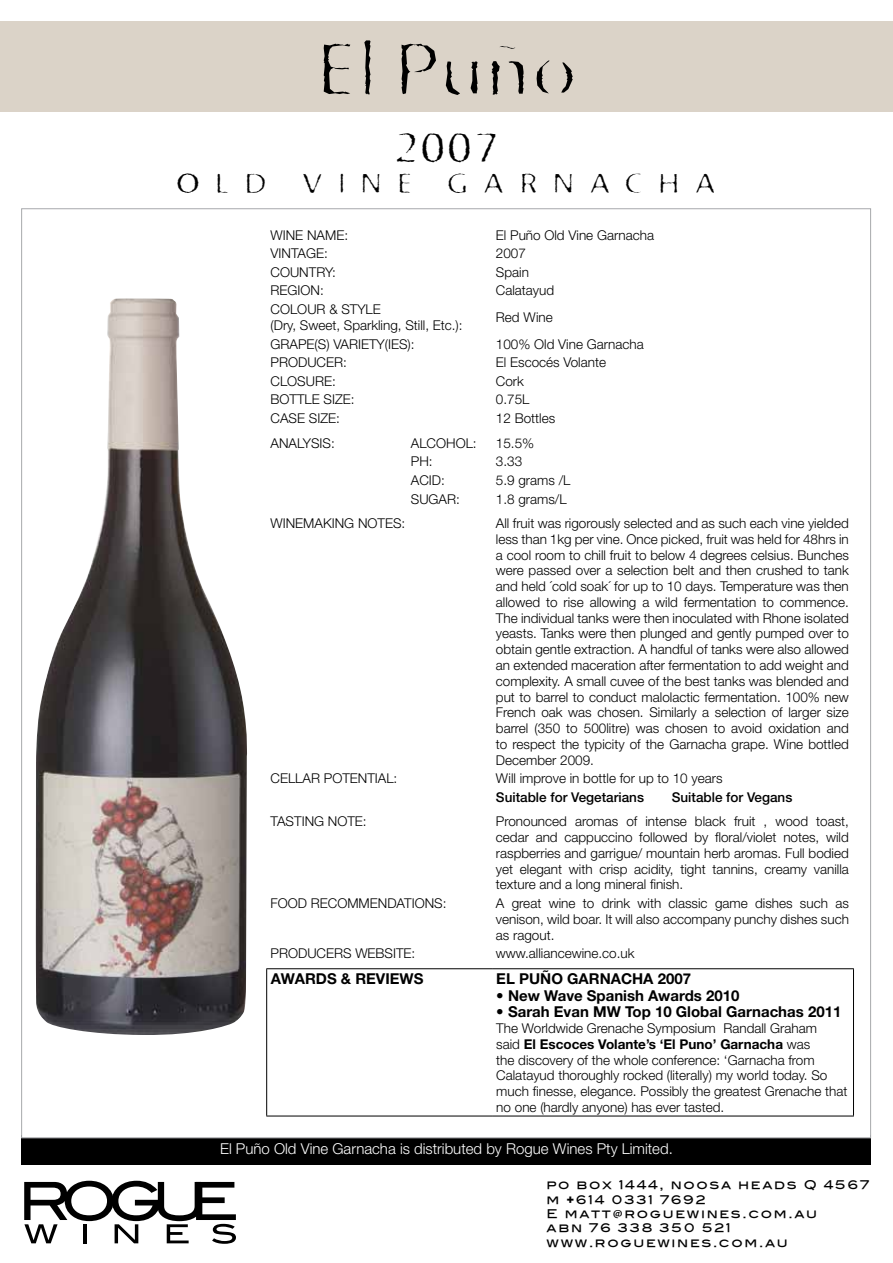
<style>
.page{position:relative;width:893px;height:1263px;background:#fff}
.page>*{position:absolute;margin:0;border:0;box-sizing:border-box;transform-origin:0 0}
.t1{font:79.65px "Advert Rough One";letter-spacing:-.02em;color:#000}
.t2{font:45px "Advert Rough One";color:#000}
.t3{font:30px "Advert Rough One";letter-spacing:.45em;color:#000}
.t4{font:700 15px "Helvetica Neue LT Std";color:#000}
.t5{font:300 15px "Helvetica Neue LT Std";color:#fff}
.t6{font:300 13.5px/15.8px "Helvetica Neue LT Std";color:#000;text-align:justify}
.t7{font:500 13.5px "Helvetica Neue LT Std";color:#000}
.t8{font:12px/14.4px "Blair Md ITCTT Medium";letter-spacing:.14em;color:#000}
.s1{font-weight:700}
.s2{font-family:"Arial";font-weight:900}
</style>
<div class="page">
<svg style="left:24px;top:1181px;width:212px;height:63px"></svg>
<div style="left:21px;top:1135px;width:850px;height:29px;background:#000"></div>
<div style="left:21px;top:208px;width:850px;height:930px;background:#fff;border:1px solid #a7a9ac"></div>
<img style="left:36px;top:298px;width:211px;height:737px">
<hr style="left:266px;top:968px;width:226px;height:1px;background:#000">
<hr style="left:266px;top:969px;width:1px;height:147px;background:#000">
<hr style="left:492px;top:968px;width:362px;height:1px;background:#000">
<hr style="left:853px;top:969px;width:1px;height:147px;background:#000">
<hr style="left:266px;top:1116px;width:226px;height:1px;background:#000">
<hr style="left:492px;top:1116px;width:362px;height:1px;background:#000">
<div style="left:0;top:21px;width:893px;height:91px;background:#dbd3c8"></div>
<h1 class="t1" style="left:314px;top:25px;width:266px">El Puño</h1>
<h2 class="t2" style="left:393px;top:123px;width:108px">2007</h2>
<h3 class="t3" style="left:175px;top:166px;width:543px">OLD VINE GARNACHA</h3>
<p class="t6" style="left:271px;top:227px;width:79px">WINE NAME:</p>
<p class="t6" style="left:496px;top:227px;width:160px">El Puño Old Vine Garnacha</p>
<p class="t6" style="left:271px;top:245px;width:59px">VINTAGE:</p>
<p class="t6" style="left:496px;top:245px;width:32px">2007</p>
<p class="t6" style="left:271px;top:264px;width:67px">COUNTRY:</p>
<p class="t6" style="left:496px;top:264px;width:35px">Spain</p>
<p class="t6" style="left:271px;top:282px;width:55px">REGION:</p>
<p class="t6" style="left:496px;top:282px;width:60px">Calatayud</p>
<p class="t6" style="left:271px;top:301px;width:194px">COLOUR &amp; STYLE<br>(Dry, Sweet, Sparkling, Still, Etc.):</p>
<p class="t6" style="left:496px;top:309px;width:58px">Red Wine</p>
<p class="t6" style="left:271px;top:336px;width:146px">GRAPE(S) VARIETY(IES):</p>
<p class="t6" style="left:496px;top:336px;width:149px">100% Old Vine Garnacha</p>
<p class="t6" style="left:271px;top:354px;width:78px">PRODUCER:</p>
<p class="t6" style="left:496px;top:354px;width:112px">El Escocés Volante</p>
<p class="t6" style="left:271px;top:373px;width:67px">CLOSURE:</p>
<p class="t6" style="left:496px;top:373px;width:30px">Cork</p>
<p class="t6" style="left:271px;top:391px;width:86px">BOTTLE SIZE:</p>
<p class="t6" style="left:496px;top:391px;width:35px">0.75L</p>
<p class="t6" style="left:271px;top:410px;width:71px">CASE SIZE:</p>
<p class="t6" style="left:496px;top:410px;width:61px">12 Bottles</p>
<p class="t6" style="left:271px;top:435px;width:66px">ANALYSIS:</p>
<p class="t6" style="left:411px;top:435px;width:67px">ALCOHOL:</p>
<p class="t6" style="left:496px;top:435px;width:40px">15.5%</p>
<p class="t6" style="left:411px;top:453px;width:23px">PH:</p>
<p class="t6" style="left:496px;top:453px;width:28px">3.33</p>
<p class="t6" style="left:411px;top:472px;width:36px">ACID:</p>
<p class="t6" style="left:496px;top:472px;width:76px">5.9 grams /L</p>
<p class="t6" style="left:411px;top:491px;width:51px">SUGAR:</p>
<p class="t6" style="left:496px;top:491px;width:72px">1.8 grams/L</p>
<p class="t6" style="left:271px;top:515px;width:136px">WINEMAKING NOTES:</p>
<p class="t6" style="left:496px;top:515px;width:354px">All fruit was rigorously selected and as such each vine yielded less than 1kg per vine. Once picked, fruit was held for 48hrs in a cool room to chill fruit to below 4 degrees celsius. Bunches were passed over a selection belt and then crushed to tank and held ´cold soak´ for up to 10 days. Temperature was then allowed to rise allowing a wild fermentation to commence.<br>The individual tanks were then inoculated with Rhone isolated yeasts. Tanks were then plunged and gently pumped over to obtain gentle extraction. A handful of tanks were also allowed an extended maceration after fermentation to add weight and complexity. A small cuvee of the best tanks was blended and put to barrel to conduct malolactic fermentation. 100% new French oak was chosen. Similarly a selection of larger size barrel (350 to 500litre) was chosen to avoid oxidation and to respect the typicity of the Garnacha grape. Wine bottled December 2009.</p>
<p class="t6" style="left:271px;top:770px;width:128px">CELLAR POTENTIAL:</p>
<p class="t6" style="left:496px;top:770px;width:228px">Will improve in bottle for up to 10 years</p>
<p class="t7" style="left:496px;top:789px;width:150px">Suitable for Vegetarians</p>
<p class="t7" style="left:672px;top:789px;width:122px">Suitable for Vegans</p>
<p class="t6" style="left:271px;top:813px;width:98px">TASTING NOTE:</p>
<p class="t6" style="left:496px;top:813px;width:354px">Pronounced aromas of intense black fruit , wood toast, cedar and cappuccino followed by floral/violet notes, wild raspberries and garrigue/ mountain herb aromas. Full bodied yet elegant with crisp acidity, tight tannins, creamy vanilla texture and a long mineral finish.</p>
<p class="t6" style="left:271px;top:895px;width:177px">FOOD RECOMMENDATIONS:</p>
<p class="t6" style="left:496px;top:895px;width:354px">A great wine to drink with classic game dishes such as venison, wild boar. It will also accompany punchy dishes such as ragout.</p>
<p class="t6" style="left:271px;top:945px;width:146px">PRODUCERS WEBSITE:</p>
<p class="t6" style="left:496px;top:945px;width:140px">www.alliancewine.co.uk</p>
<p class="t4" style="left:271px;top:970px;width:154px">AWARDS &amp; REVIEWS</p>
<p class="t4" style="left:496px;top:970px;width:196px">EL PUÑO GARNACHA 2007</p>
<p class="t4" style="left:496px;top:986px;width:245px">• New Wave Spanish Awards 2010</p>
<p class="t4" style="left:496px;top:1003px;width:347px">• Sarah Evan MW Top 10 Global Garnachas 2011</p>
<p class="t6" style="left:496px;top:1020px;width:353px;text-align:left">The Worldwide Grenache Symposium   Randall Graham<br>said <span class="s1">El Escoces Volante’s ‘El Puno’ Garnacha</span> was<br>the discovery of the whole conference: ‘Garnacha from Calatayud thoroughly rocked (literally) my world today. So much finesse, elegance. Possibly the greatest Grenache that no one (hardly anyone) has ever tasted.</p>
<p class="t5" style="left:220px;top:1140px;width:454px">El Puño Old Vine Garnacha is distributed by Rogue Wines Pty Limited.</p>
<p class="t8" style="left:547px;top:1176px;width:324px">po box 1444, noosa heads Q 4567 m <span class="s2">+</span>614 0331 7692<br>E matt@roguewines.com.au<br>abn 76 338 350 521 www.roguewines.com.au</p>
</div>
